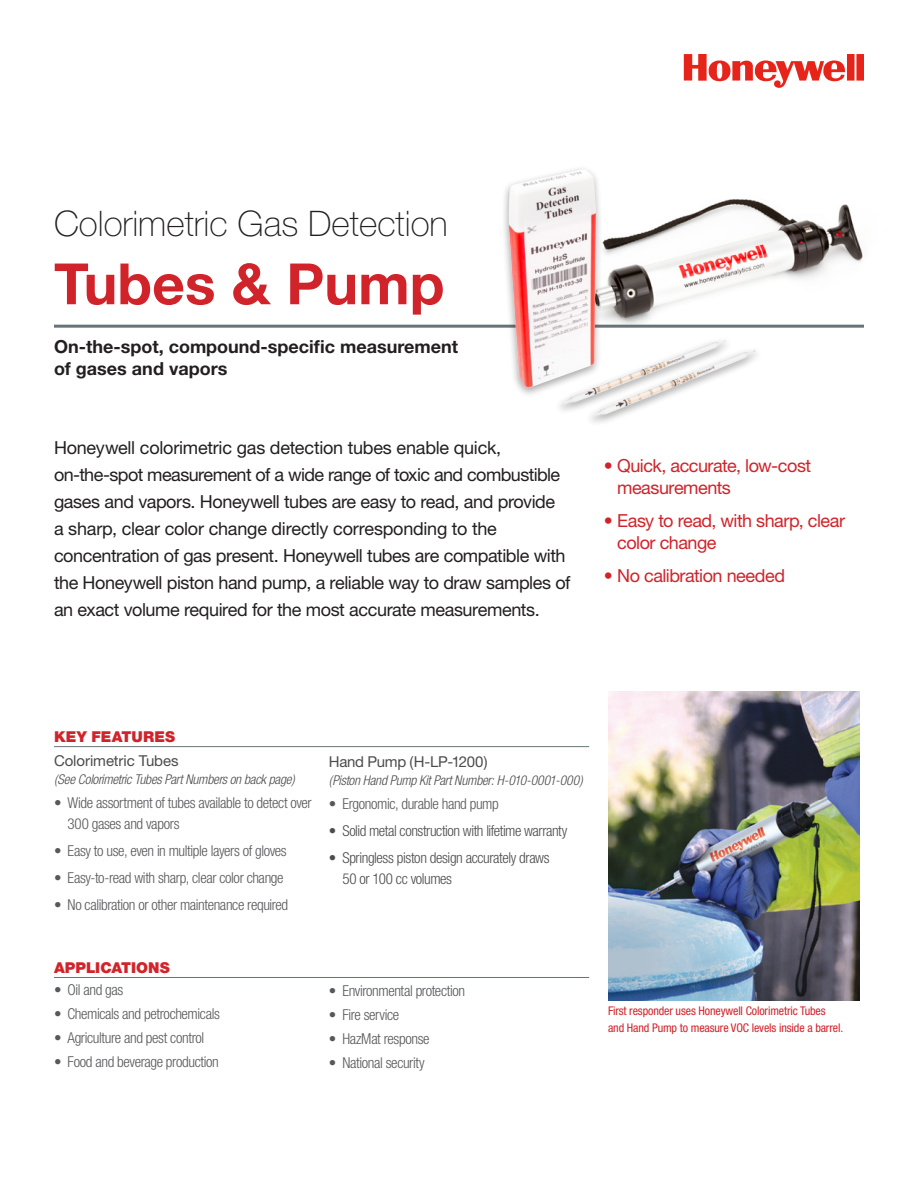
<style>
.page{position:relative;width:918px;height:1188px;background:#fff}
.page>*{position:absolute;margin:0;border:0;box-sizing:border-box;transform-origin:0 0}
.t1{font:700 57px "Helvetica Neue";color:#d1232a}
.t2{font:100 35.25px "Helvetica Neue";color:#231f20}
.t3{font:18px/27px "Helvetica Neue";letter-spacing:-.025em;color:#231f20}
.t4{font:18px/21.6px "Helvetica Neue";letter-spacing:-.03em;color:#d1232a}
.t5{font:700 18px/21.6px "Helvetica Neue";color:#231f20}
.t6{font:300 condensed 15px/21px "Helvetica Neue";letter-spacing:-.025em;color:#57585a}
.t7{font:300 condensed 15px/21px "Helvetica Neue";letter-spacing:-.025em;color:#4b4c4d}
.Subhead_4_text{font:15px "Helvetica Neue";letter-spacing:-.005em;color:#4b4c4d}
.Subhead_4_text-2{font:900 15px "Helvetica Neue";letter-spacing:.005em;color:#d1232a}
.Subhead_4_text-3{font:italic 300 condensed 13.5px "Helvetica Neue";letter-spacing:-.015em;color:#4b4c4d}
.t8{font:condensed 12px/16.5px "Helvetica Neue";letter-spacing:-.01em;color:#d1232a}
</style>
<div class="page">
<img style="left:763px;top:203px;width:101px;height:122px">
<hr style="left:54px;top:325px;width:810px;height:3px;background:#687379">
<div style="left:501px;top:165px;width:262px;height:262px;background:#231f20;opacity:.4"></div>
<img style="left:509px;top:169px;width:247px;height:248px">
<img style="left:608px;top:691px;width:252px;height:309px">
<hr style="left:54px;top:746px;width:535px;height:1px;background:#687379">
<hr style="left:54px;top:977px;width:535px;height:1px;background:#687379">
<svg style="left:684px;top:54px;width:180px;height:34px"></svg>
<p class="t2" style="left:54px;top:203px;width:395px">Colorimetric Gas Detection</p>
<p class="t1" style="left:54px;top:249px;width:392px">Tubes &amp; Pump</p>
<p class="t5" style="left:54px;top:336px;width:406px">On-the-spot, compound-specific measurement of gases and vapors</p>
<p class="t3" style="left:54px;top:434px;width:518px">Honeywell colorimetric gas detection tubes enable quick, on-the-spot measurement of a wide range of toxic and combustible gases and vapors. Honeywell tubes are easy to read, and provide<br>a sharp, clear color change directly corresponding to the concentration of gas present. Honeywell tubes are compatible with the Honeywell piston hand pump, a reliable way to draw samples of an exact volume required for the most accurate measurements.</p>
<p class="t4" style="left:617px;top:455px;width:195px;text-indent:-14px">• Quick, accurate, low-cost measurements</p>
<p class="t4" style="left:617px;top:510px;width:229px;text-indent:-14px">• Easy to read, with sharp, clear color change</p>
<p class="t4" style="left:604px;top:565px;width:183px">• No calibration needed</p>
<p class="Subhead_4_text-2" style="left:54px;top:728px;width:123px">KEY FEATURES</p>
<p class="Subhead_4_text" style="left:54px;top:751px;width:126px">Colorimetric Tubes</p>
<p class="Subhead_4_text-3" style="left:54px;top:771px;width:242px">(See Colorimetric Tubes Part Numbers on back page)</p>
<p class="t6" style="left:68px;top:792px;width:246px;text-indent:-14px">• Wide assortment of tubes available to detect over<br>300 gases and vapors</p>
<p class="t6" style="left:54px;top:840px;width:234px">• Easy to use, even in multiple layers of gloves</p>
<p class="t6" style="left:54px;top:867px;width:231px">• Easy-to-read with sharp, clear color change</p>
<p class="t6" style="left:54px;top:894px;width:236px">• No calibration or other maintenance required</p>
<p class="Subhead_4_text" style="left:329px;top:752px;width:160px">Hand Pump (H-LP-1200)</p>
<p class="Subhead_4_text-3" style="left:329px;top:772px;width:255px">(Piston Hand Pump Kit Part Number: H-010-0001-000)</p>
<p class="t6" style="left:329px;top:793px;width:171px">• Ergonomic, durable hand pump</p>
<p class="t7" style="left:329px;top:820px;width:240px">• Solid metal construction with lifetime warranty</p>
<p class="t7" style="left:342px;top:847px;width:209px;text-indent:-14px">• Springless piston design accurately draws<br>50 or 100 cc volumes</p>
<p class="Subhead_4_text-2" style="left:54px;top:959px;width:117px">APPLICATIONS</p>
<p class="t6" style="left:54px;top:979px;width:71px">• Oil and gas</p>
<p class="t6" style="left:54px;top:1003px;width:167px">• Chemicals and petrochemicals</p>
<p class="t6" style="left:54px;top:1027px;width:152px">• Agriculture and pest control</p>
<p class="t6" style="left:54px;top:1051px;width:166px">• Food and beverage production</p>
<p class="t6" style="left:329px;top:980px;width:138px">• Environmental protection</p>
<p class="t6" style="left:329px;top:1004px;width:72px">• Fire service</p>
<p class="t6" style="left:329px;top:1028px;width:102px">• HazMat response</p>
<p class="t6" style="left:329px;top:1052px;width:97px">• National security</p>
<p class="t8" style="left:608px;top:1003px;width:237px">First responder uses Honeywell Colorimetric Tubes and Hand Pump to measure VOC levels inside a barrel.</p>
</div>
